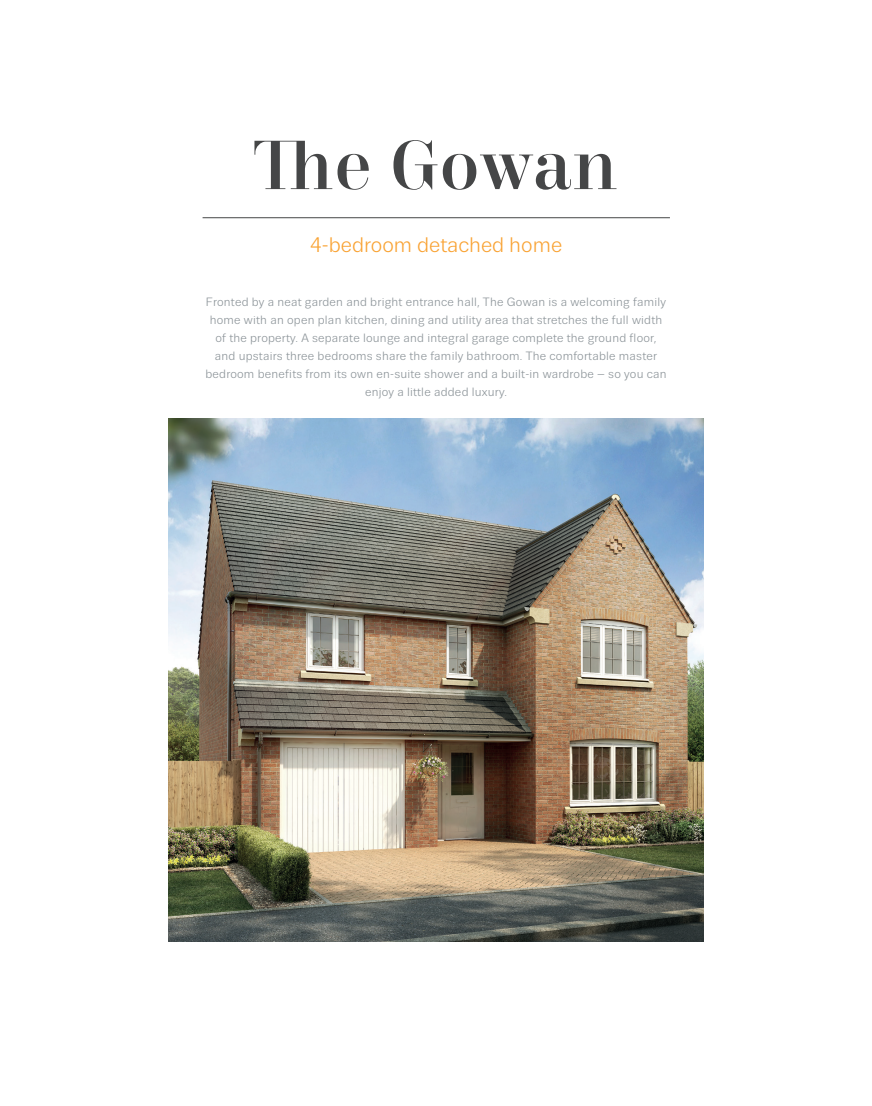
<style>
.page{position:relative;width:872px;height:1106px;background:#fff}
.page>*{position:absolute;margin:0;border:0;box-sizing:border-box;transform-origin:0 0}
.t1{font:500 69px "Trivia Serif";color:#454647}
.t2{font:21px "Trivia Sans";color:#f9a232}
.t3{font:12px/18px "Trivia Sans";letter-spacing:.02em;color:#8a9297;text-align:center}
</style>
<div class="page">
<hr style="left:202px;top:217px;width:468px;height:1px;background:#454647">
<img style="left:168px;top:418px;width:536px;height:523px">
<h1 class="t1" style="left:253px;top:128px;width:365px">The Gowan</h1>
<h2 class="t2" style="left:310px;top:234px;width:254px">4-bedroom detached home</h2>
<p class="t3" style="left:205px;top:293px;width:463px">Fronted by a neat garden and bright entrance hall, The Gowan is a welcoming family home with an open plan kitchen, dining and utility area that stretches the full width of the property. A separate lounge and integral garage complete the ground floor, and upstairs three bedrooms share the family bathroom. The comfortable master bedroom benefits from its own en-suite shower and a built-in wardrobe – so you can enjoy a little added luxury.</p>
</div>
